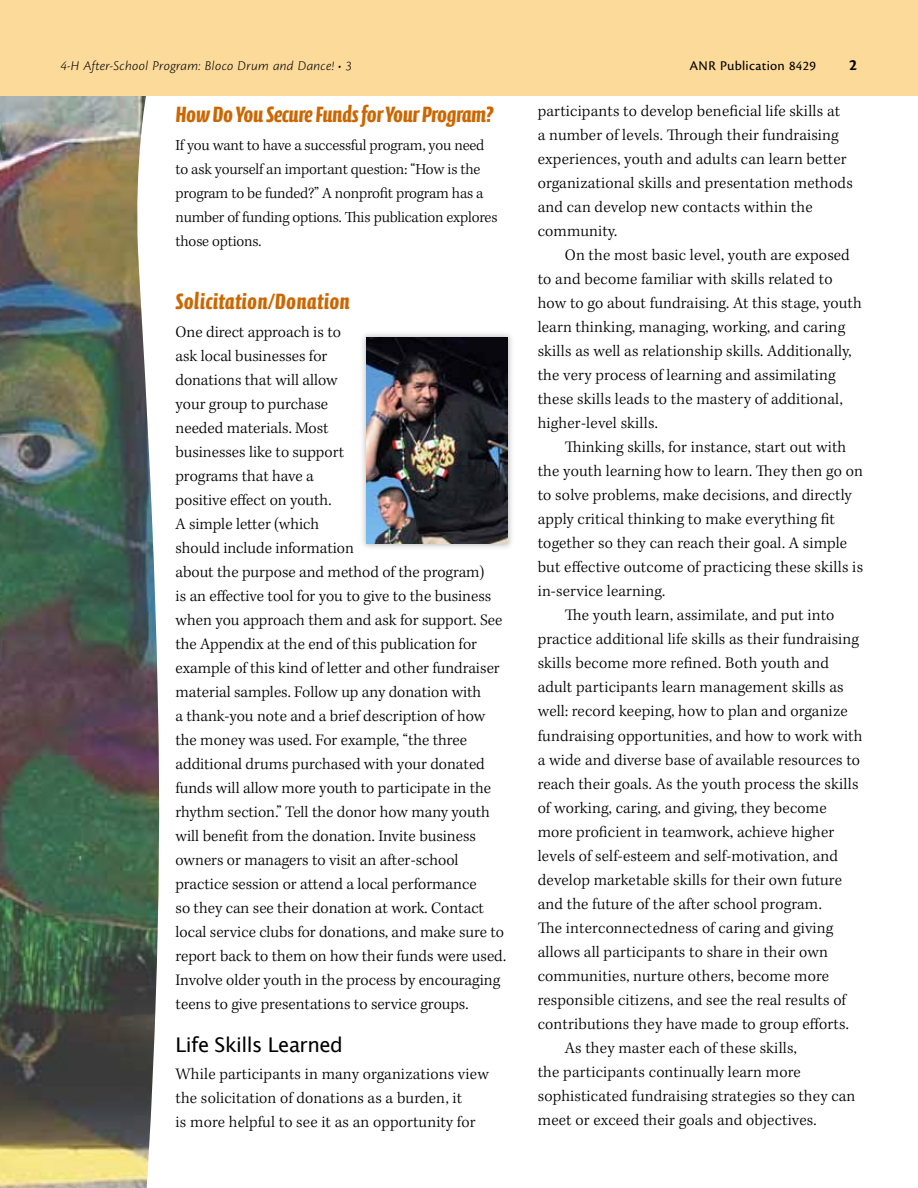
<style>
.page{position:relative;width:918px;height:1188px;background:#fff}
.page>*{position:absolute;margin:0;border:0;box-sizing:border-box;transform-origin:0 0}
.t1{font:700 22.5px "Calcite Pro";letter-spacing:-.02em;color:#c60}
.t2{font:700 22.5px "Calcite Pro";letter-spacing:.01em;color:#c60}
.t3{font:20.25px "Lucida Grande";letter-spacing:-.025em;color:#000}
.t4{font:300 16.5px/24px "Kepler Std";letter-spacing:.005em;color:#000}
.t5{font:700 16.5px "Cronos Pro";color:#000}
.t6{font:300 15.75px/24px "Kepler Std";letter-spacing:-.01em;color:#000}
.t7{font:13.8px "Cronos Pro Lt Capt It";letter-spacing:.015em;color:#000}
.t8{font:13.8px "Cronos Pro Capt";letter-spacing:.02em;color:#000}
</style>
<div class="page">
<img style="left:0;top:96px;width:159px;height:1092px">
<div style="left:0;top:0;width:918px;height:96px;background:#fbda9a"></div>
<div style="left:360px;top:330px;width:155px;height:221px;background:#000;opacity:.25"></div>
<img style="left:367px;top:338px;width:141px;height:206px">
<p class="t7" style="left:61px;top:58px;width:292px">4-H After-School Program: Bloco Drum and Dance! • 3</p>
<p class="t8" style="left:689px;top:58px;width:128px">ANR Publication 8429</p>
<p class="t5" style="left:849px;top:55px;width:10px">2</p>
<p class="t4" style="left:538px;top:100px;width:317px">participants to develop beneficial life skills at<br>a number of levels. Through their fundraising experiences, youth and adults can learn better organizational skills and presentation methods and can develop new contacts within the community.</p>
<p class="t4" style="left:538px;top:244px;width:326px;text-indent:27px">On the most basic level, youth are exposed to and become familiar with skills related to how to go about fundraising. At this stage, youth learn thinking, managing, working, and caring skills as well as relationship skills. Additionally, the very process of learning and assimilating these skills leads to the mastery of additional, higher-level skills.</p>
<p class="t4" style="left:565px;top:436px;width:283px">Thinking skills, for instance, start out with</p>
<p class="t4" style="left:538px;top:460px;width:327px">the youth learning how to learn. They then go on</p>
<p class="t4" style="left:538px;top:484px;width:316px">to solve problems, make decisions, and directly</p>
<p class="t4" style="left:538px;top:508px;width:299px">apply critical thinking to make everything fit</p>
<p class="t4" style="left:538px;top:532px;width:311px">together so they can reach their goal. A simple</p>
<p class="t4" style="left:538px;top:556px;width:327px">but effective outcome of practicing these skills is</p>
<p class="t4" style="left:538px;top:580px;width:129px">in-service learning.</p>
<p class="t4" style="left:565px;top:604px;width:271px">The youth learn, assimilate, and put into</p>
<p class="t4" style="left:538px;top:628px;width:323px">practice additional life skills as their fundraising</p>
<p class="t4" style="left:538px;top:652px;width:293px">skills become more refined. Both youth and</p>
<p class="t4" style="left:538px;top:676px;width:307px">adult participants learn management skills as</p>
<p class="t4" style="left:538px;top:700px;width:312px">well: record keeping, how to plan and organize</p>
<p class="t4" style="left:538px;top:724px;width:326px">fundraising opportunities, and how to work with</p>
<p class="t4" style="left:538px;top:748px;width:324px">a wide and diverse base of available resources to</p>
<p class="t4" style="left:538px;top:772px;width:322px">reach their goals. As the youth process the skills</p>
<p class="t4" style="left:538px;top:796px;width:291px">of working, caring, and giving, they become</p>
<p class="t4" style="left:538px;top:820px;width:298px">more proficient in teamwork, achieve higher</p>
<p class="t4" style="left:538px;top:844px;width:302px">levels of self-esteem and self-motivation, and</p>
<p class="t4" style="left:538px;top:868px;width:306px">develop marketable skills for their own future</p>
<p class="t4" style="left:538px;top:892px;width:286px">and the future of the after school program.</p>
<p class="t4" style="left:538px;top:916px;width:297px">The interconnectedness of caring and giving</p>
<p class="t4" style="left:538px;top:940px;width:292px">allows all participants to share in their own</p>
<p class="t4" style="left:538px;top:964px;width:293px">communities, nurture others, become more</p>
<p class="t4" style="left:538px;top:988px;width:310px">responsible citizens, and see the real results of</p>
<p class="t4" style="left:538px;top:1012px;width:313px">contributions they have made to group efforts.</p>
<p class="t4" style="left:565px;top:1036px;width:234px">As they master each of these skills,</p>
<p class="t4" style="left:538px;top:1060px;width:264px">the participants continually learn more</p>
<p class="t4" style="left:538px;top:1084px;width:319px">sophisticated fundraising strategies so they can</p>
<p class="t4" style="left:538px;top:1108px;width:280px">meet or exceed their goals and objectives.</p>
<h1 class="t1" style="left:176px;top:101px;width:320px">How Do You Secure Funds for Your Program?</h1>
<p class="t6" style="left:176px;top:134px;width:323px">If you want to have a successful program, you need to ask yourself an important question: “How is the program to be funded?” A nonprofit program has a number of funding options. This publication explores those options.</p>
<h1 class="t2" style="left:176px;top:289px;width:176px">Solicitation/Donation</h1>
<p class="t4" style="left:176px;top:321px;width:332px">One direct approach is to<br>ask local businesses for<br>donations that will allow<br>your group to purchase<br>needed materials. Most<br>businesses like to support<br>programs that have a<br>positive effect on youth.<br>A simple letter (which<br>should include information<br>about the purpose and method of the program)<br>is an effective tool for you to give to the business when you approach them and ask for support. See the Appendix at the end of this publication for example of this kind of letter and other fundraiser material samples. Follow up any donation with<br>a thank-you note and a brief description of how the money was used. For example, “the three additional drums purchased with your donated funds will allow more youth to participate in the rhythm section.” Tell the donor how many youth will benefit from the donation. Invite business owners or managers to visit an after-school practice session or attend a local performance<br>so they can see their donation at work. Contact local service clubs for donations, and make sure to report back to them on how their funds were used.<br>Involve older youth in the process by encouraging teens to give presentations to service groups.</p>
<p class="t3" style="left:176px;top:1033px;width:169px">Life Skills Learned</p>
<p class="t4" style="left:176px;top:1062px;width:315px">While participants in many organizations view the solicitation of donations as a burden, it<br>is more helpful to see it as an opportunity for</p>
</div>
